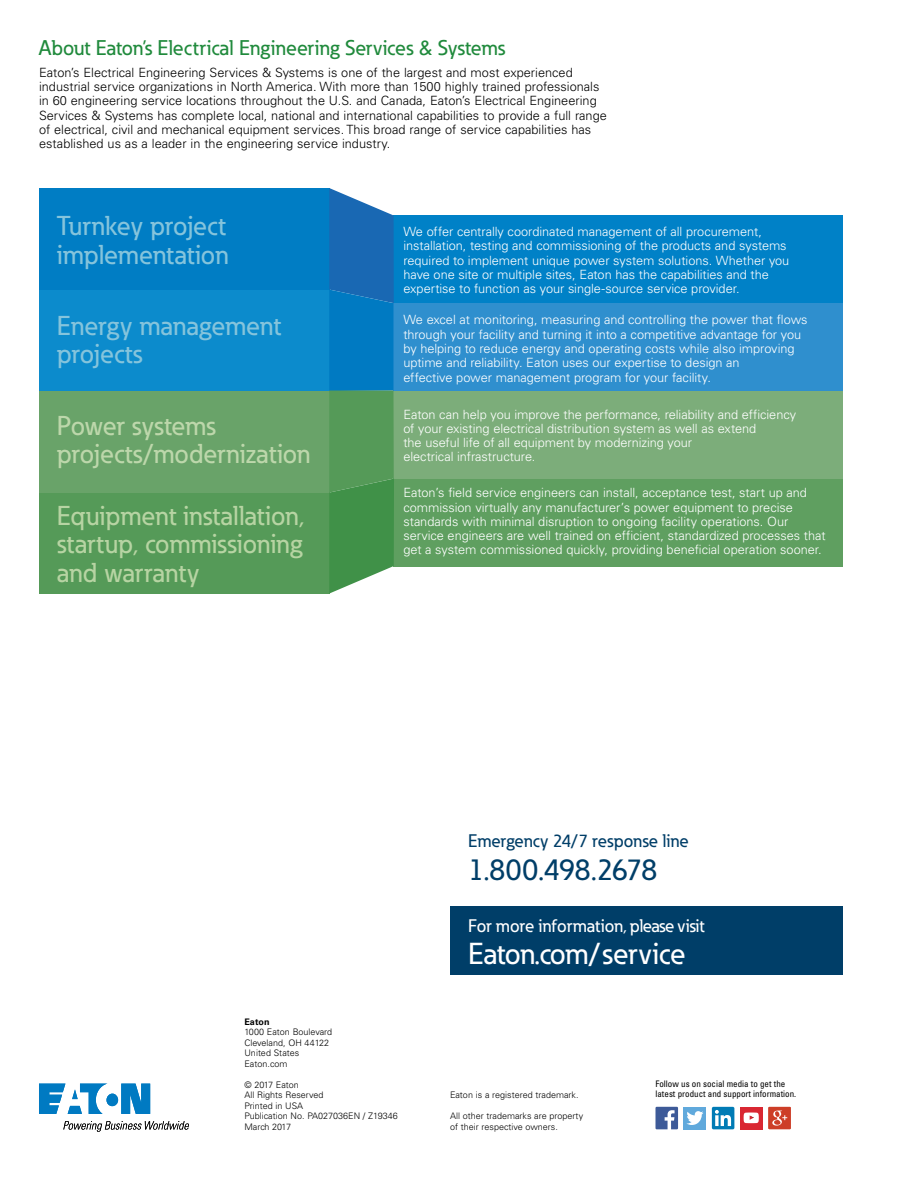
<style>
.page{position:relative;width:918px;height:1188px;background:#fff}
.page>*{position:absolute;margin:0;border:0;box-sizing:border-box;transform-origin:0 0}
.t1{font:500 30px "Eaton";letter-spacing:-.01em;color:#fff}
.t2{font:500 30px "Eaton";letter-spacing:-.035em;color:#003e68}
.t3{font:500 27px/28.5px "Eaton";color:#b7d4a3;text-align:justify}
.t4{font:500 27px/28.5px "Eaton";color:#85c4dc}
.t5{font:500 27px/28.5px "Eaton";color:#bdd7ab}
.t6{font:500 21px "Eaton";color:#208a3c}
.t7{font:500 18px "Eaton";letter-spacing:-.01em;color:#fff}
.t8{font:500 18px "Eaton";color:#003e68}
.t9{font:300 12.75px/14.2px "Univers LT Pro 45";letter-spacing:-.005em;color:#fff}
.t10{font:300 12.75px/14.2px "Univers LT Std";color:#000}
.t11{font:300 9px/10.5px "Univers LT Std";color:#000}
.t12{font:condensed 9px/10.5px "Univers LT Std";color:#000}
.t13{font:700 9px "Univers LT Std";color:#000}
</style>
<div class="page">
<div style="left:450px;top:906px;width:393px;height:68px;background:#003e68"></div>
<div style="left:39px;top:492px;width:290px;height:102px;background:#559a58"></div>
<div style="left:39px;top:289px;width:290px;height:102px;background:#0c8bcc"></div>
<div style="left:39px;top:391px;width:290px;height:102px;background:#69a369"></div>
<div style="left:39px;top:188px;width:290px;height:102px;background:#007dc4"></div>
<div style="left:393px;top:479px;width:450px;height:88px;background:#5f9f60"></div>
<div style="left:393px;top:303px;width:450px;height:88px;background:#2f8fce"></div>
<div style="left:393px;top:391px;width:450px;height:88px;background:#7cad7a"></div>
<div style="left:393px;top:215px;width:450px;height:88px;background:#0081c7"></div>
<svg style="left:329px;top:188px;width:65px;height:406px"></svg>
<svg style="left:39px;top:1084px;width:111px;height:30px"></svg>
<svg style="left:63px;top:1121px;width:126px;height:11px"></svg>
<div style="left:740px;top:1107px;width:23px;height:22px;background:#d92732"></div>
<div style="left:684px;top:1107px;width:22px;height:22px;background:#60a9dc"></div>
<svg style="left:656px;top:1107px;width:22px;height:22px"></svg>
<svg style="left:686px;top:1111px;width:17px;height:14px"></svg>
<div style="left:712px;top:1107px;width:22px;height:22px;background:#007bb5;border-radius:2px"></div>
<svg style="left:715px;top:1110px;width:16px;height:16px"></svg>
<svg style="left:768px;top:1107px;width:23px;height:22px"></svg>
<img style="left:772px;top:1111px;width:10px;height:15px">
<svg style="left:744px;top:1113px;width:15px;height:10px"></svg>
<h3 class="t6" style="left:39px;top:35px;width:468px">About Eaton’s Electrical Engineering Services &amp; Systems</h3>
<p class="t10" style="left:39px;top:65px;width:569px">Eaton’s Electrical Engineering Services &amp; Systems is one of the largest and most experienced industrial service organizations in North America. With more than 1500 highly trained professionals in 60 engineering service locations throughout the U.S. and Canada, Eaton’s Electrical Engineering Services &amp; Systems has complete local, national and international capabilities to provide a full range of electrical, civil and mechanical equipment services. This broad range of service capabilities has established us as a leader in the engineering service industry.</p>
<h2 class="t4" style="left:57px;top:211px;width:173px">Turnkey project implementation</h2>
<h2 class="t4" style="left:57px;top:311px;width:226px">Energy management projects</h2>
<h2 class="t5" style="left:57px;top:411px;width:255px">Power systems projects/modernization</h2>
<h2 class="t3" style="left:57px;top:501px;width:249px">Equipment installation, startup, commissioning and warranty</h2>
<p class="t9" style="left:403px;top:224px;width:387px">We offer centrally coordinated management of all procurement, installation, testing and commissioning of the products and systems required to implement unique power system solutions. Whether you have one site or multiple sites, Eaton has the capabilities and the expertise to function as your single-source service provider.</p>
<p class="t9" style="left:403px;top:313px;width:406px">We excel at monitoring, measuring and controlling the power that flows through your facility and turning it into a competitive advantage for you by helping to reduce energy and operating costs while also improving uptime and reliability. Eaton uses our expertise to design an<br>effective power management program for your facility.</p>
<p class="t9" style="left:403px;top:407px;width:394px">Eaton can help you improve the performance, reliability and efficiency of your existing electrical distribution system as well as extend<br>the useful life of all equipment by modernizing your<br>electrical infrastructure.</p>
<p class="t9" style="left:403px;top:485px;width:424px">Eaton’s field service engineers can install, acceptance test, start up and commission virtually any manufacturer’s power equipment to precise standards with minimal disruption to ongoing facility operations. Our service engineers are well trained on efficient, standardized processes that get a system commissioned quickly, providing beneficial operation sooner.</p>
<h3 class="t8" style="left:468px;top:830px;width:222px">Emergency 24/7 response line</h3>
<h1 class="t2" style="left:468px;top:851px;width:191px">1.800.498.2678</h1>
<h3 class="t7" style="left:468px;top:915px;width:238px">For more information, please visit</h3>
<h1 class="t1" style="left:468px;top:935px;width:219px">Eaton.com/service</h1>
<p class="t13" style="left:244px;top:1016px;width:27px">Eaton</p>
<p class="t11" style="left:244px;top:1027px;width:89px">1000 Eaton Boulevard<br>Cleveland, OH 44122<br>United States<br>Eaton.com</p>
<p class="t11" style="left:244px;top:1079px;width:155px">© 2017 Eaton<br>All Rights Reserved<br>Printed in USA<br>Publication No. PA027036EN / Z19346<br>March 2017</p>
<p class="t11" style="left:450px;top:1090px;width:130px">Eaton is a registered trademark.</p>
<p class="t11" style="left:450px;top:1111px;width:135px">All other trademarks are property of their respective owners.</p>
<p class="t12" style="left:656px;top:1078px;width:142px">Follow us on social media to get the latest product and support information.</p>
</div>
